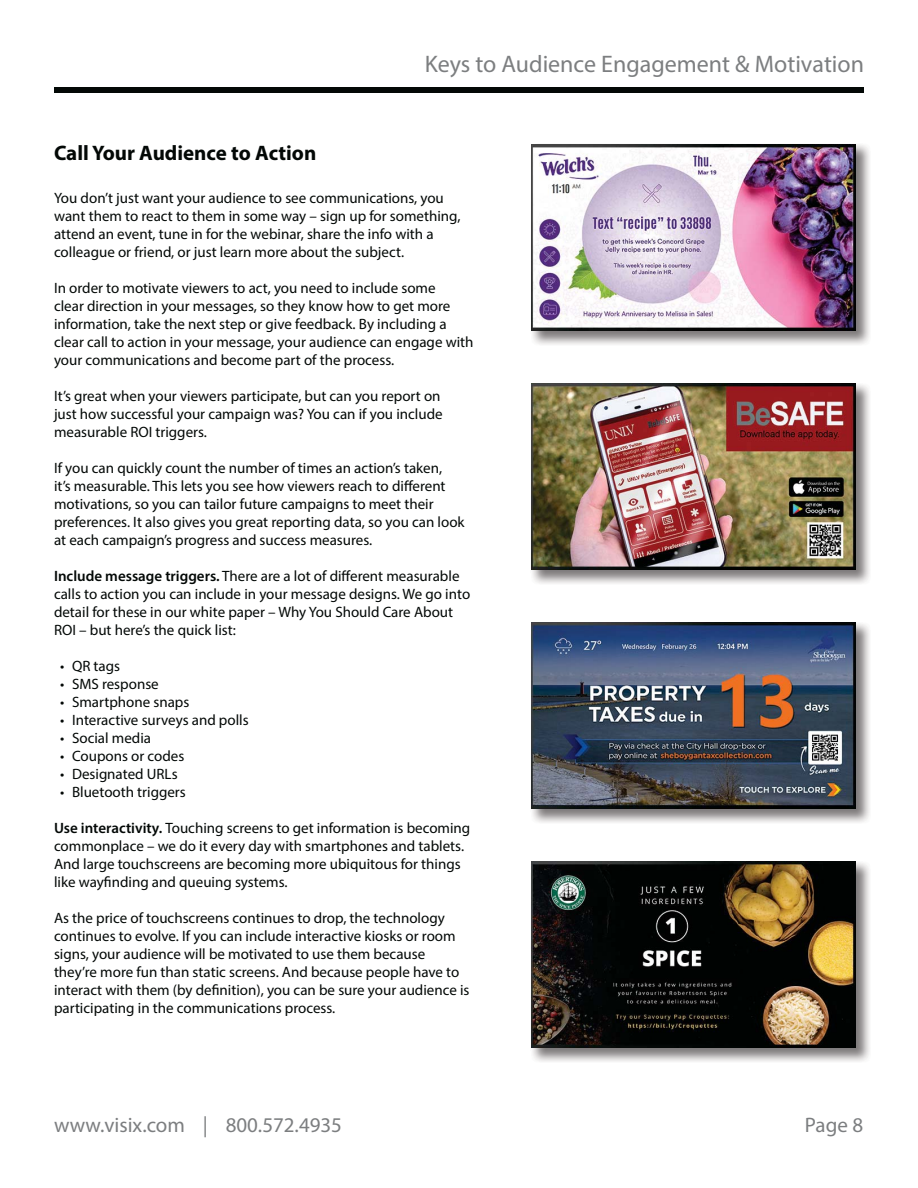
<style>
.page{position:relative;width:918px;height:1188px;background:#fff}
.page>*{position:absolute;margin:0;border:0;box-sizing:border-box;transform-origin:0 0}
.t1{font:24px "Myriad Pro";color:#7c7e80}
.t2{font:21px "Myriad Pro";color:#7c7e80}
.t3{font:700 21px "Myriad Pro";color:#030806}
.t4{font:15px/18px "Myriad Pro";color:#030806}
.s1{font-weight:600}
</style>
<div class="page">
<div style="left:54px;top:88px;width:810px;height:5px;background:#030806"></div>
<img style="left:532px;top:144px;width:338px;height:201px">
<img style="left:531px;top:144px;width:324px;height:187px">
<img style="left:532px;top:383px;width:338px;height:201px">
<img style="left:531px;top:383px;width:324px;height:187px">
<img style="left:532px;top:622px;width:338px;height:201px">
<img style="left:531px;top:622px;width:324px;height:187px">
<img style="left:532px;top:861px;width:338px;height:201px">
<img style="left:531px;top:861px;width:324px;height:187px">
<h1 class="t1" style="left:425px;top:55px;width:441px">Keys to Audience Engagement &amp; Motivation</h1>
<h2 class="t3" style="left:54px;top:145px;width:264px">Call Your Audience to Action</h2>
<p class="t4" style="left:54px;top:190px;width:408px">You don’t just want your audience to see communications, you want them to react to them in some way – sign up for something, attend an event, tune in for the webinar, share the info with a colleague or friend, or just learn more about the subject.</p>
<p class="t4" style="left:54px;top:280px;width:421px">In order to motivate viewers to act, you need to include some<br>clear direction in your messages, so they know how to get more information, take the next step or give feedback. By including a clear call to action in your message, your audience can engage with your communications and become part of the process.</p>
<p class="t4" style="left:54px;top:388px;width:390px">It’s great when your viewers participate, but can you report on just how successful your campaign was? You can if you include measurable ROI triggers.</p>
<p class="t4" style="left:54px;top:460px;width:412px">If you can quickly count the number of times an action’s taken,<br>it’s measurable. This lets you see how viewers reach to different motivations, so you can tailor future campaigns to meet their preferences. It also gives you great reporting data, so you can look at each campaign’s progress and success measures.</p>
<p class="t4" style="left:54px;top:568px;width:418px"><span class="s1">Include message triggers.</span> There are a lot of different measurable calls to action you can include in your message designs. We go into detail for these in our white paper – Why You Should Care About ROI – but here’s the quick list:</p>
<p class="t4" style="left:60px;top:658px;width:62px">• QR tags</p>
<p class="t4" style="left:60px;top:676px;width:100px">• SMS response</p>
<p class="t4" style="left:60px;top:694px;width:131px">• Smartphone snaps</p>
<p class="t4" style="left:60px;top:712px;width:190px">• Interactive surveys and polls</p>
<p class="t4" style="left:60px;top:730px;width:93px">• Social media</p>
<p class="t4" style="left:60px;top:748px;width:126px">• Coupons or codes</p>
<p class="t4" style="left:60px;top:766px;width:119px">• Designated URLs</p>
<p class="t4" style="left:60px;top:784px;width:127px">• Bluetooth triggers</p>
<p class="t4" style="left:54px;top:820px;width:418px"><span class="s1">Use interactivity.</span> Touching screens to get information is becoming commonplace – we do it every day with smartphones and tablets.<br>And large touchscreens are becoming more ubiquitous for things like wayfinding and queuing systems.</p>
<p class="t4" style="left:54px;top:910px;width:417px">As the price of touchscreens continues to drop, the technology continues to evolve. If you can include interactive kiosks or room signs, your audience will be motivated to use them because they’re more fun than static screens. And because people have to interact with them (by definition), you can be sure your audience is participating in the communications process.</p>
<h2 class="t2" style="left:54px;top:1117px;width:290px">www.visix.com | 800.572.4935</h2>
<h2 class="t2" style="left:805px;top:1117px;width:60px">Page 8</h2>
</div>
